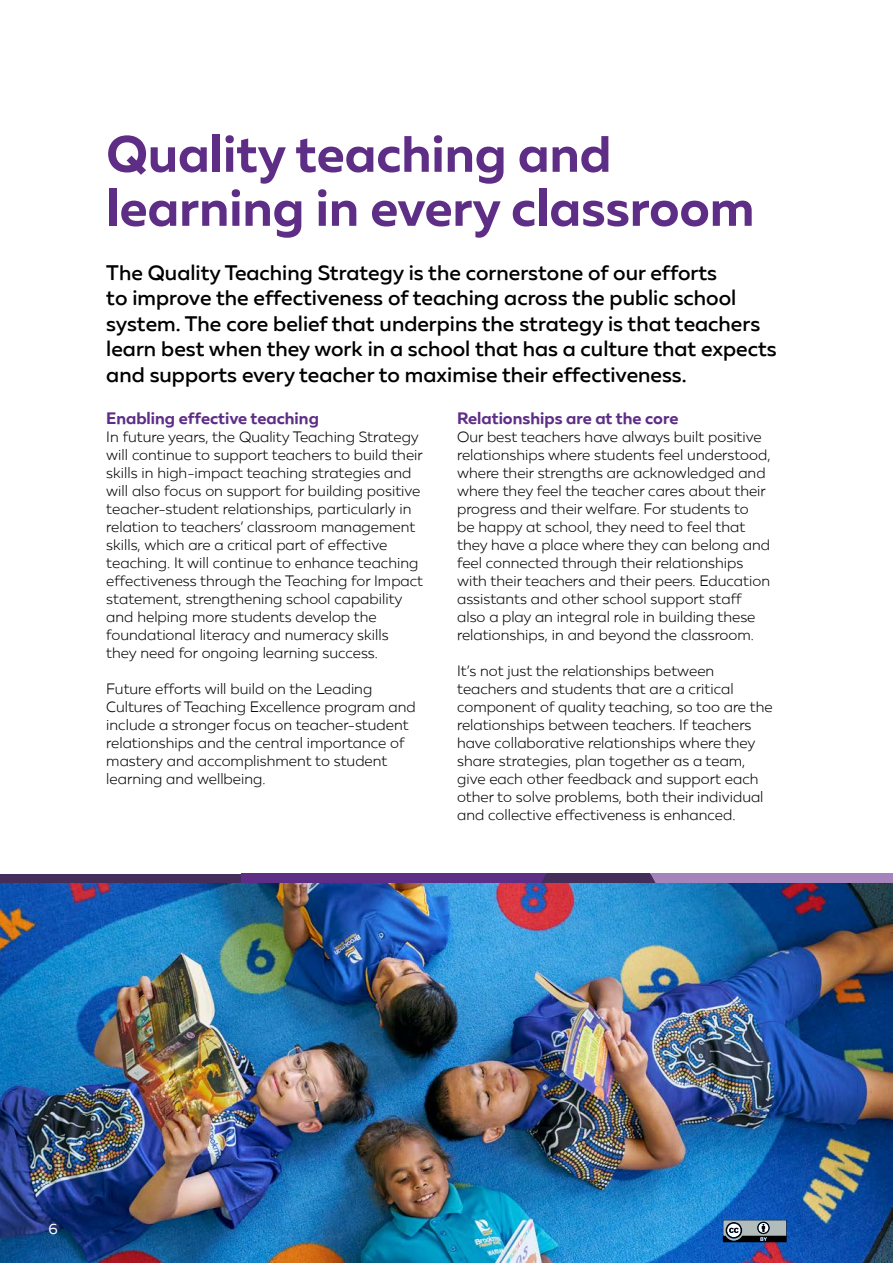
<style>
.page{position:relative;width:893px;height:1263px;background:#fff}
.page>*{position:absolute;margin:0;border:0;box-sizing:border-box;transform-origin:0 0}
.Heading_2{font:700 51px/54px "Muller DOE";color:#5e2e86}
.Intro_Para{font:500 21px/25.5px "Muller DOE";color:#000}
.Heading_3{font:700 16.5px "Muller DOE";color:#5e2e86}
.Body_Copy{font:300 15px/18px "Muller DOE";color:#000}
.t1{font:15px "Muller DOE";color:#fff}
</style>
<div class="page">
<img style="left:0;top:882px;width:893px;height:381px">
<div style="left:0;top:874px;width:893px;height:8px;background:#442d59"></div>
<svg style="left:241px;top:874px;width:652px;height:8px"></svg>
<svg style="left:723px;top:1220px;width:64px;height:22px"></svg>
<h2 class="Heading_2" style="left:106px;top:127px;width:650px">Quality teaching and learning in every classroom</h2>
<p class="Intro_Para" style="left:106px;top:260px;width:672px">The Quality Teaching Strategy is the cornerstone of our efforts<br>to improve the effectiveness of teaching across the public school system. The core belief that underpins the strategy is that teachers learn best when they work in a school that has a culture that expects and supports every teacher to maximise their effectiveness.</p>
<h3 class="Heading_3" style="left:106px;top:408px;width:214px">Enabling effective teaching</h3>
<p class="Body_Copy" style="left:106px;top:427px;width:318px">In future years, the Quality Teaching Strategy will continue to support teachers to build their skills in high‑impact teaching strategies and will also focus on support for building positive teacher‑student relationships, particularly in relation to teachers’ classroom management skills, which are a critical part of effective teaching. It will continue to enhance teaching effectiveness through the Teaching for Impact statement, strengthening school capability and helping more students develop the foundational literacy and numeracy skills<br>they need for ongoing learning success.</p>
<p class="Body_Copy" style="left:106px;top:679px;width:311px">Future efforts will build on the Leading Cultures of Teaching Excellence program and include a stronger focus on teacher‑student relationships and the central importance of mastery and accomplishment to student learning and wellbeing.</p>
<h3 class="Heading_3" style="left:457px;top:408px;width:223px">Relationships are at the core</h3>
<p class="Body_Copy" style="left:457px;top:427px;width:315px">Our best teachers have always built positive relationships where students feel understood, where their strengths are acknowledged and where they feel the teacher cares about their progress and their welfare. For students to<br>be happy at school, they need to feel that they have a place where they can belong and feel connected through their relationships with their teachers and their peers. Education assistants and other school support staff also a play an integral role in building these relationships, in and beyond the classroom.</p>
<p class="Body_Copy" style="left:457px;top:661px;width:317px">It’s not just the relationships between teachers and students that are a critical component of quality teaching, so too are the relationships between teachers. If teachers have collaborative relationships where they share strategies, plan together as a team, give each other feedback and support each other to solve problems, both their individual and collective effectiveness is enhanced.</p>
<p class="t1" style="left:48px;top:1219px;width:11px">6</p>
</div>
